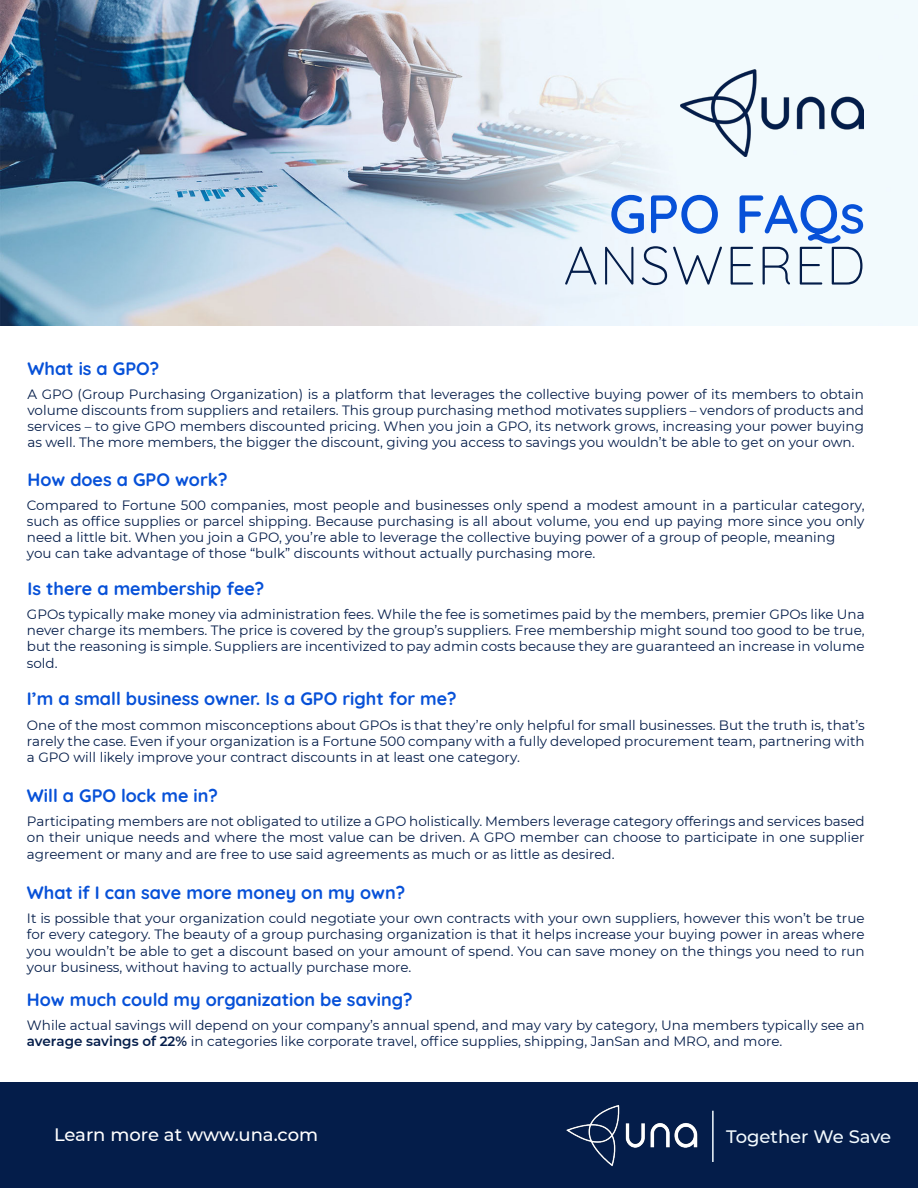
<style>
.page{position:relative;width:918px;height:1188px;background:#fff}
.page>*{position:absolute;margin:0;border:0;box-sizing:border-box;transform-origin:0 0}
.t1{font:300 54px "Quicksand";letter-spacing:.025em;color:#041d4a}
.t2{font:600 54px "Quicksand";color:#0751d8}
.t3{font:700 18px "Quicksand";color:#0751d8}
.t4{font:500 18px "Montserrat";letter-spacing:-.005em;color:#fff}
.t5{font:500 18px "Montserrat";color:#f2fafe}
.t6{font:13.5px/16.2px "Montserrat";color:#041d4a;text-align:justify}
.s1{font-weight:600}
</style>
<div class="page">
<img style="left:0;top:0;width:917px;height:325px">
<img style="left:681px;top:69px;width:183px;height:88px">
<div style="left:0;top:1083px;width:918px;height:105px;background:#041d4a"></div>
<img style="left:566px;top:1105px;width:132px;height:61px">
<hr style="left:712px;top:1111px;width:2px;height:51px;background:#f2fafe">
<p class="t2" style="left:609px;top:172px;width:258px">GPO FAQs</p>
<p class="t1" style="left:563px;top:224px;width:303px">ANSWERED</p>
<p class="t3" style="left:28px;top:354px;width:133px">What is a GPO?</p>
<p class="t6" style="left:28px;top:385px;width:838px">A GPO (Group Purchasing Organization) is a platform that leverages the collective buying power of its members to obtain volume discounts from suppliers and retailers. This group purchasing method motivates suppliers – vendors of products and services – to give GPO members discounted pricing. When you join a GPO, its network grows, increasing your power buying as well. The more members, the bigger the discount, giving you access to savings you wouldn’t be able to get on your own.</p>
<p class="t3" style="left:28px;top:465px;width:202px">How does a GPO work?</p>
<p class="t6" style="left:27px;top:496px;width:839px">Compared to Fortune 500 companies, most people and businesses only spend a modest amount in a particular category, such as office supplies or parcel shipping. Because purchasing is all about volume, you end up paying more since you only need a little bit. When you join a GPO, you’re able to leverage the collective buying power of a group of people, meaning</p>
<p class="t6" style="left:27px;top:545px;width:570px">you can take advantage of those “bulk” discounts without actually purchasing more.</p>
<p class="t3" style="left:28px;top:575px;width:238px">Is there a membership fee?</p>
<p class="t6" style="left:27px;top:606px;width:839px">GPOs typically make money via administration fees. While the fee is sometimes paid by the members, premier GPOs like Una never charge its members. The price is covered by the group’s suppliers. Free membership might sound too good to be true, but the reasoning is simple. Suppliers are incentivized to pay admin costs because they are guaranteed an increase in volume sold.</p>
<p class="t3" style="left:27px;top:684px;width:431px">I’m a small business owner. Is a GPO right for me?</p>
<p class="t6" style="left:27px;top:716px;width:839px">One of the most common misconceptions about GPOs is that they’re only helpful for small businesses. But the truth is, that’s rarely the case. Even if your organization is a Fortune 500 company with a fully developed procurement team, partnering with a GPO will likely improve your contract discounts in at least one category.</p>
<p class="t3" style="left:27px;top:782px;width:193px">Will a GPO lock me in?</p>
<p class="t6" style="left:27px;top:813px;width:839px">Participating members are not obligated to utilize a GPO holistically. Members leverage category offerings and services based on their unique needs and where the most value can be driven. A GPO member can choose to participate in one supplier agreement or many and are free to use said agreements as much or as little as desired.</p>
<p class="t3" style="left:27px;top:879px;width:380px">What if I can save more money on my own?</p>
<p class="t6" style="left:27px;top:910px;width:839px">It is possible that your organization could negotiate your own contracts with your own suppliers, however this won’t be true for every category. The beauty of a group purchasing organization is that it helps increase your buying power in areas where you wouldn’t be able to get a discount based on your amount of spend. You can save money on the things you need to run your business, without having to actually purchase more.</p>
<p class="t3" style="left:27px;top:986px;width:387px">How much could my organization be saving?</p>
<p class="t6" style="left:27px;top:1017px;width:839px">While actual savings will depend on your company’s annual spend, and may vary by category, Una members typically see an <span class="s1">average savings of 22%</span> in categories like corporate travel, office supplies, shipping, JanSan and MRO, and more.</p>
<p class="t4" style="left:54px;top:1122px;width:266px">Learn more at www.una.com</p>
<p class="t5" style="left:726px;top:1124px;width:167px">Together We Save</p>
</div>
